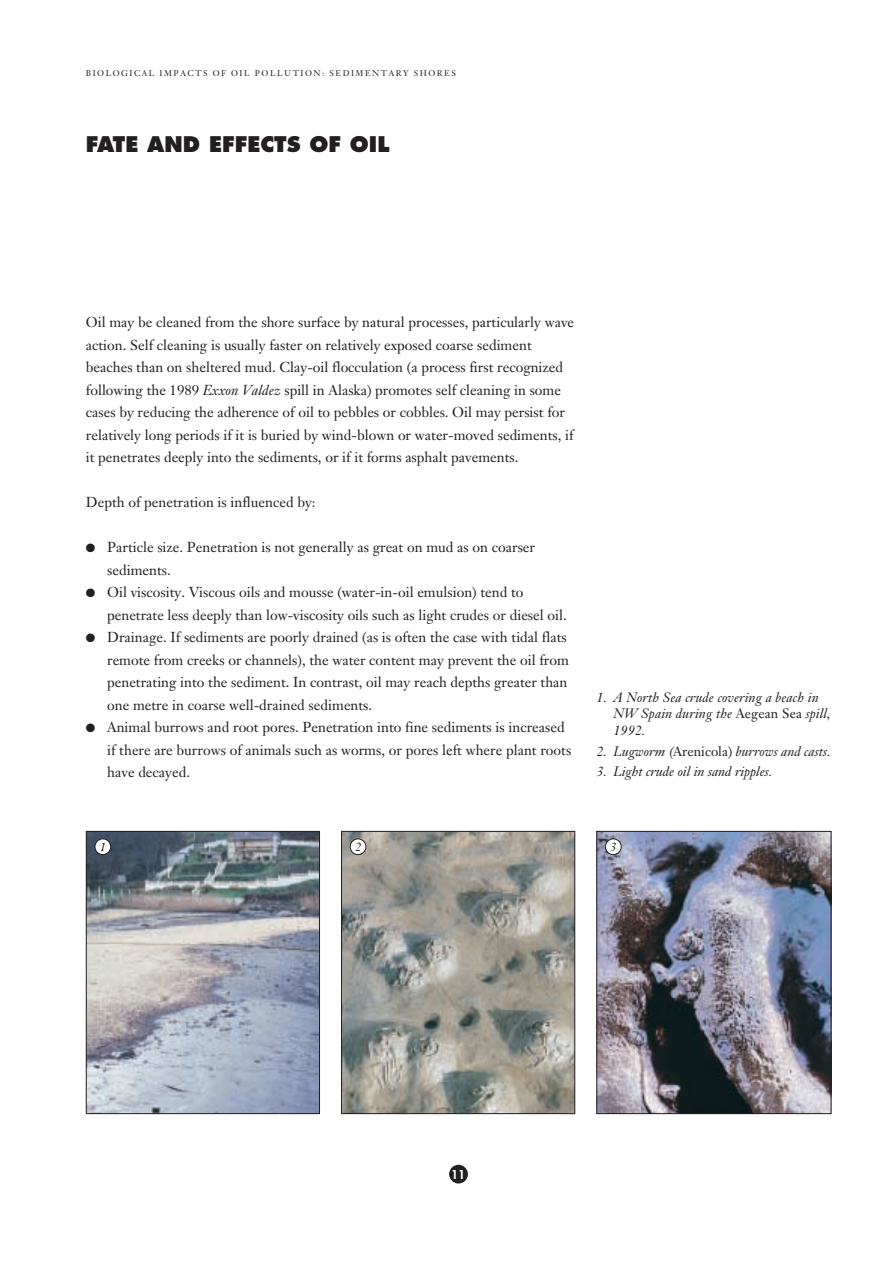
<style>
.page{position:relative;width:893px;height:1263px;background:#fff}
.page>*{position:absolute;margin:0;border:0;box-sizing:border-box;transform-origin:0 0}
.t1{font:800 21px "Futura";color:#231f20}
.t2{font:14.25px/22.5px "Janson Text";color:#231f20}
.t3{font:italic 13.5px/16.5px "Janson Text";letter-spacing:.01em;color:#231f20}
.t4{font:italic 12px "Janson Text";color:#231f20}
.t5{font:800 12px "Futura";color:#fff}
.t6{font:8.25px "Janson Text";letter-spacing:.18em;color:#231f20}
.s1{font-style:italic}
.s2{font-style:normal}
</style>
<div class="page">
<div style="left:449px;top:1165px;width:19px;height:19px;background:#231f20;border-radius:50%"></div>
<img style="left:88px;top:833px;width:230px;height:279px">
<div style="left:86px;top:831px;width:234px;height:283px;border:1px solid #231f20"></div>
<img style="left:343px;top:833px;width:230px;height:279px">
<div style="left:341px;top:831px;width:234px;height:283px;border:1px solid #231f20"></div>
<img style="left:598px;top:833px;width:231px;height:279px">
<div style="left:596px;top:831px;width:235px;height:283px;border:1px solid #231f20"></div>
<div style="left:95px;top:839px;width:16px;height:16px;background:#fff;border-radius:50%"></div>
<div style="left:95px;top:838px;width:16px;height:17px;border:1px solid #231f20;border-radius:50%"></div>
<div style="left:350px;top:839px;width:16px;height:16px;background:#fff;border-radius:50%"></div>
<div style="left:350px;top:838px;width:16px;height:17px;border:1px solid #231f20;border-radius:50%"></div>
<div style="left:605px;top:839px;width:16px;height:16px;background:#fff;border-radius:50%"></div>
<div style="left:605px;top:838px;width:16px;height:17px;border:1px solid #231f20;border-radius:50%"></div>
<p class="t6" style="left:86px;top:69px;width:371px">BIOLOGICAL IMPACTS OF OIL POLLUTION: SEDIMENTARY SHORES</p>
<h1 class="t1" style="left:86px;top:135px;width:305px">FATE AND EFFECTS OF OIL</h1>
<p class="t2" style="left:86px;top:312px;width:490px">Oil may be cleaned from the shore surface by natural processes, particularly wave action. Self cleaning is usually faster on relatively exposed coarse sediment beaches than on sheltered mud. Clay-oil flocculation (a process first recognized following the 1989 <span class="s1">Exxon Valdez</span> spill in Alaska) promotes self cleaning in some cases by reducing the adherence of oil to pebbles or cobbles. Oil may persist for relatively long periods if it is buried by wind-blown or water-moved sediments, if it penetrates deeply into the sediments, or if it forms asphalt pavements.</p>
<p class="t2" style="left:86px;top:492px;width:231px">Depth of penetration is influenced by:</p>
<p class="t2" style="left:107px;top:537px;width:429px;text-indent:-21px">● Particle size. Penetration is not generally as great on mud as on coarser sediments.</p>
<p class="t2" style="left:107px;top:582px;width:461px;text-indent:-21px">● Oil viscosity. Viscous oils and mousse (water-in-oil emulsion) tend to penetrate less deeply than low-viscosity oils such as light crudes or diesel oil.</p>
<p class="t2" style="left:107px;top:627px;width:463px;text-indent:-21px">● Drainage. If sediments are poorly drained (as is often the case with tidal flats remote from creeks or channels), the water content may prevent the oil from penetrating into the sediment. In contrast, oil may reach depths greater than one metre in coarse well-drained sediments.</p>
<p class="t2" style="left:107px;top:717px;width:465px;text-indent:-21px">● Animal burrows and root pores. Penetration into fine sediments is increased if there are burrows of animals such as worms, or pores left where plant roots have decayed.</p>
<p class="t3" style="left:613px;top:691px;width:218px;text-indent:-17px">1. A North Sea crude covering a beach in<br>NW Spain during the <span class="s2">Aegean Sea</span> spill,<br>1992.</p>
<p class="t3" style="left:596px;top:744px;width:235px">2. Lugworm (<span class="s2">Arenicola)</span> burrows and casts.</p>
<p class="t3" style="left:596px;top:765px;width:177px">3. Light crude oil in sand ripples.</p>
<p class="t4" style="left:100px;top:842px;width:8px">1</p>
<p class="t4" style="left:355px;top:842px;width:8px">2</p>
<p class="t4" style="left:610px;top:842px;width:8px">3</p>
<p class="t5" style="left:451px;top:1168px;width:15px">11</p>
</div>
